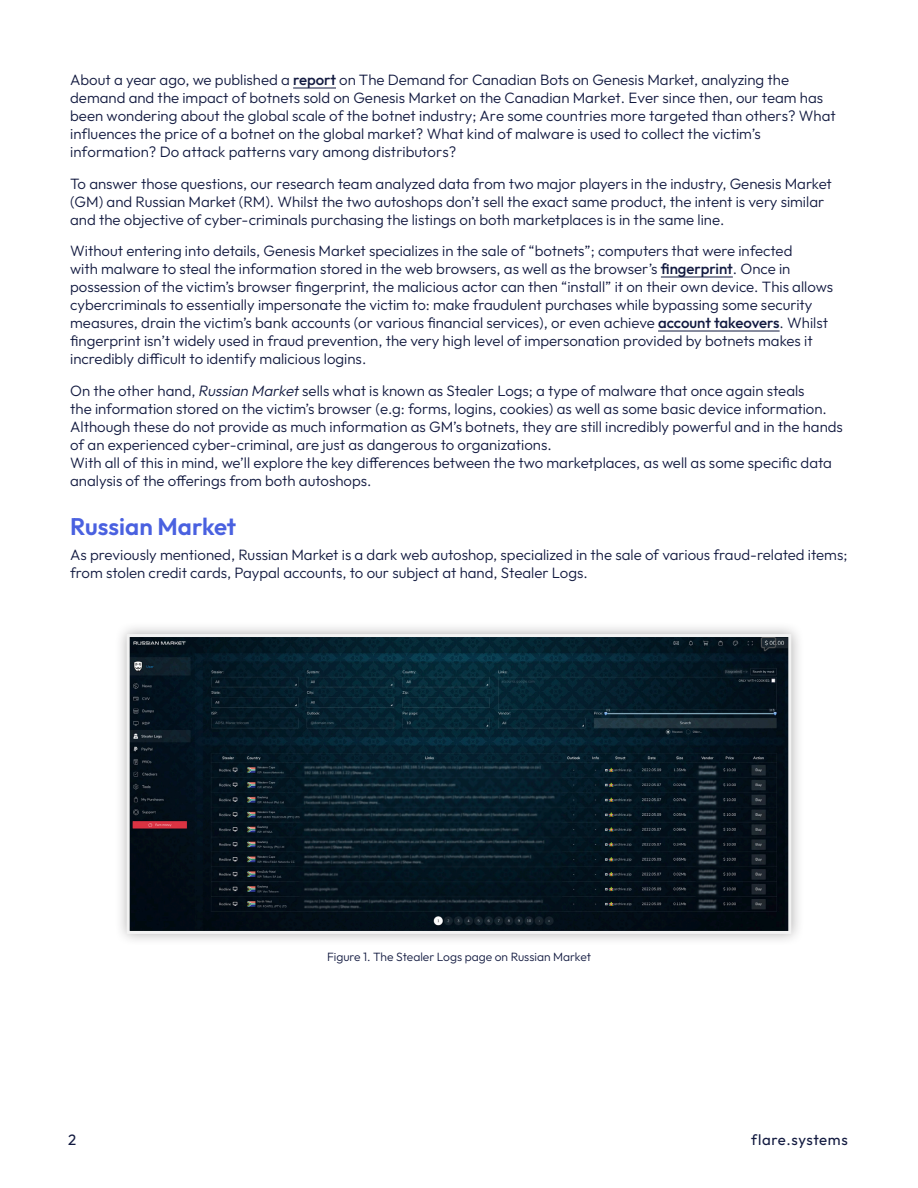
<style>
.page{position:relative;width:918px;height:1188px;background:#fff}
.page>*{position:absolute;margin:0;border:0;box-sizing:border-box;transform-origin:0 0}
.t1{font:600 24px "Outfit";color:#4a61e0}
.t2{font:300 15px/18px "Outfit";color:#121a40}
.t3{font:15px "Outfit";letter-spacing:.04em;color:#121a40}
.t4{font:300 12px "Outfit";color:#121a40}
.s1{font-weight:500}
.s2{font-style:italic}
</style>
<div class="page">
<div style="left:114px;top:622px;width:690px;height:325px;background:#231f20;opacity:.35"></div>
<img style="left:131px;top:638px;width:656px;height:292px">
<div style="left:127px;top:634px;width:664px;height:300px;border:3px solid #f2f2f2"></div>
<hr style="left:293px;top:88px;width:43px;height:1px;background:#121a40">
<hr style="left:661px;top:277px;width:72px;height:1px;background:#121a40">
<hr style="left:658px;top:331px;width:122px;height:1px;background:#121a40">
<p class="t2" style="left:70px;top:71px;width:767px">About a year ago, we published a <span class="s1">report</span> on The Demand for Canadian Bots on Genesis Market, analyzing the demand and the impact of botnets sold on Genesis Market on the Canadian Market. Ever since then, our team has been wondering about the global scale of the botnet industry; Are some countries more targeted than others? What influences the price of a botnet on the global market? What kind of malware is used to collect the victim’s information? Do attack patterns vary among distributors?</p>
<p class="t2" style="left:70px;top:174px;width:763px">To answer those questions, our research team analyzed data from two major players in the industry, Genesis Market (GM) and Russian Market (RM). Whilst the two autoshops don’t sell the exact same product, the intent is very similar and the objective of cyber-criminals purchasing the listings on both marketplaces is in the same line.</p>
<p class="t2" style="left:70px;top:242px;width:764px">Without entering into details, Genesis Market specializes in the sale of “botnets”; computers that were infected<br>with malware to steal the information stored in the web browsers, as well as the browser’s <span class="s1">fingerprint</span>. Once in possession of the victim’s browser fingerprint, the malicious actor can then “install” it on their own device. This allows cybercriminals to essentially impersonate the victim to: make fraudulent purchases while bypassing some security measures, drain the victim’s bank accounts (or various financial services), or even achieve <span class="s1">account takeovers</span>. Whilst fingerprint isn’t widely used in fraud prevention, the very high level of impersonation provided by botnets makes it incredibly difficult to identify malicious logins.</p>
<p class="t2" style="left:70px;top:381px;width:774px">On the other hand, <span class="s2">Russian Market</span>sells what is known as Stealer Logs; a type of malware that once again steals<br>the information stored on the victim’s browser (e.g: forms, logins, cookies) as well as some basic device information.<br>Although these do not provide as much information as GM’s botnets, they are still incredibly powerful and in the hands of an experienced cyber-criminal, are just as dangerous to organizations.<br>With all of this in mind, we’ll explore the key differences between the two marketplaces, as well as some specific data analysis of the offerings from both autoshops.</p>
<p class="t1" style="left:70px;top:513px;width:168px">Russian Market</p>
<p class="t2" style="left:70px;top:545px;width:779px">As previously mentioned, Russian Market is a dark web autoshop, specialized in the sale of various fraud-related items; from stolen credit cards, Paypal accounts, to our subject at hand, Stealer Logs.</p>
<p class="t4" style="left:327px;top:950px;width:265px">Figure 1. The Stealer Logs page on Russian Market</p>
<p class="t3" style="left:68px;top:1131px;width:10px">2</p>
<p class="t3" style="left:751px;top:1131px;width:98px">flare.systems</p>
</div>
